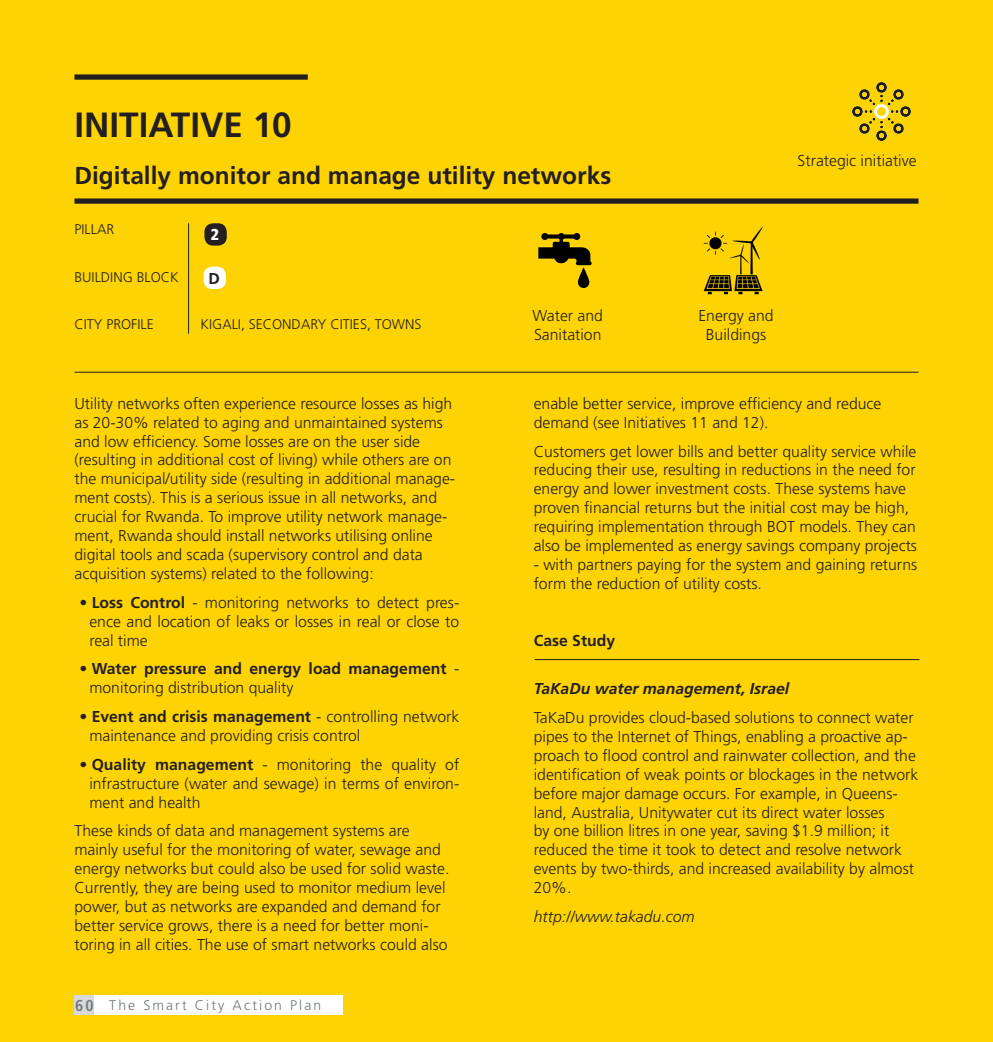
<style>
.page{position:relative;width:993px;height:1042px;background:#fff}
.page>*{position:absolute;margin:0;border:0;box-sizing:border-box;transform-origin:0 0}
.I-_BIG_BOLD{font:700 35px "Frutiger LT Std";color:#231f20}
.I-_BIG_BOLD-2{font:700 24.5px "Frutiger LT Std";color:#231f20}
.I-_BLACK{font:300 15.75px/18.9px "Frutiger LT Std";color:#231f20}
.I-_BLACK-2{font:700 15.75px/18.9px "Frutiger LT Std";color:#231f20}
.I-_BLACK-3{font:italic 700 15.75px "Frutiger LT Std";color:#231f20}
.I-_BLACK-4{font:italic 300 15.75px "Frutiger LT Std";color:#231f20}
.I-_BOLD_Centre{font:700 15.75px "Frutiger LT Std";color:#231f20}
.I-_BOLD_Centre-2{font:900 condensed 15.75px "Frutiger LT Std";color:#fff}
.I-_BLACK-5{font:300 14px "Frutiger LT Std";color:#231f20}
.t1{font:300 14px "Frutiger LT Std";letter-spacing:.15em;color:#73797c}
.s1{font-weight:700}
.s2{font-weight:300}
.s3{font-weight:700;font-stretch:condensed;font-size:15.75px}
</style>
<div class="page">
<div style="left:0;top:0;width:992px;height:1042px;background:#fed303"></div>
<div style="left:74px;top:995px;width:20px;height:19px;background:#d9d9d9"></div>
<div style="left:94px;top:995px;width:248px;height:19px;background:#fff"></div>
<div style="left:74px;top:198px;width:844px;height:6px;background:#231f20"></div>
<div style="left:74px;top:74px;width:234px;height:6px;background:#231f20"></div>
<div style="left:203px;top:267px;width:23px;height:22px;background:#fff;border-radius:9px"></div>
<div style="left:204px;top:223px;width:23px;height:23px;background:#231f20;border-radius:9px"></div>
<img style="left:537px;top:233px;width:55px;height:55px">
<img style="left:695px;top:223px;width:75px;height:75px">
<img style="left:852px;top:83px;width:58px;height:58px">
<hr style="left:534px;top:659px;width:385px;height:1px;background:#231f20">
<hr style="left:188px;top:223px;width:1px;height:111px;background:#231f20">
<hr style="left:74px;top:372px;width:844px;height:1px;background:#231f20">
<p class="I-_BIG_BOLD" style="left:74px;top:104px;width:219px">INITIATIVE 10</p>
<p class="I-_BIG_BOLD-2" style="left:74px;top:161px;width:538px">Digitally monitor and manage utility networks</p>
<p class="I-_BLACK-5" style="left:74px;top:221px;width:41px">PILLAR</p>
<p class="I-_BLACK-5" style="left:74px;top:269px;width:106px">BUILDING BLOCK</p>
<p class="I-_BLACK-5" style="left:74px;top:316px;width:81px">CITY PROFILE</p>
<p class="I-_BLACK-5" style="left:200px;top:316px;width:222px">KIGALI, SECONDARY CITIES, TOWNS</p>
<p class="I-_BOLD_Centre-2" style="left:211px;top:225px;width:10px">2</p>
<p class="I-_BOLD_Centre" style="left:208px;top:269px;width:13px">D</p>
<p class="I-_BLACK" style="left:532px;top:307px;width:72px">Water and<br>Sanitation</p>
<p class="I-_BLACK" style="left:698px;top:307px;width:77px;text-align:center">Energy and<br>Buildings</p>
<p class="I-_BLACK" style="left:797px;top:151px;width:120px">Strategic initiative</p>
<p class="I-_BLACK" style="left:74px;top:394px;width:382px">Utility networks often experience resource losses as high as 20-30% related to aging and unmaintained systems and low efficiency. Some losses are on the user side (resulting in additional cost of living) while others are on the municipal/utility side (resulting in additional manage&shy;ment costs). This is a serious issue in all networks, and crucial for Rwanda. To improve utility network manage&shy;ment, Rwanda should install networks utilising online digital tools and scada (supervisory control and data acquisition systems) related to the following:</p>
<p class="I-_BLACK" style="left:89px;top:593px;width:371px;text-align:justify;text-indent:-10px"><span class="s1">• Loss Control</span> - monitoring networks to detect pres&shy;ence and location of leaks or losses in real or close to real time</p>
<p class="I-_BLACK-2" style="left:89px;top:659px;width:371px;text-indent:-10px">• Water pressure and energy load management <span class="s2">- monitoring distribution quality</span></p>
<p class="I-_BLACK" style="left:89px;top:707px;width:371px;text-indent:-10px"><span class="s1">• Event and crisis management</span> - controlling network maintenance and providing crisis control</p>
<p class="I-_BLACK" style="left:89px;top:755px;width:371px;text-align:justify;text-indent:-10px"><span class="s1">• Quality management</span> - monitoring the quality of infrastructure (water and sewage) in terms of environ&shy;ment and health</p>
<p class="I-_BLACK" style="left:74px;top:822px;width:376px">These kinds of data and management systems are mainly useful for the monitoring of water, sewage and energy networks but could also be used for solid waste.<br>Currently, they are being used to monitor medium level power, but as networks are expanded and demand for better service grows, there is a need for better moni&shy;toring in all cities. The use of smart networks could also</p>
<p class="t1" style="left:75px;top:997px;width:248px"><span class="s3">60</span> The Smart City Action Plan</p>
<p class="I-_BLACK" style="left:533px;top:394px;width:349px">enable better service, improve efficiency and reduce demand (see Initiatives 11 and 12).</p>
<p class="I-_BLACK" style="left:533px;top:442px;width:385px">Customers get lower bills and better quality service while reducing their use, resulting in reductions in the need for energy and lower investment costs. These systems have proven financial returns but the initial cost may be high, requiring implementation through BOT models. They can also be implemented as energy savings company projects</p>
<p class="I-_BLACK" style="left:533px;top:555px;width:385px">- with partners paying for the system and gaining returns form the reduction of utility costs.</p>
<p class="I-_BLACK-2" style="left:533px;top:631px;width:83px">Case Study</p>
<p class="I-_BLACK-3" style="left:533px;top:679px;width:257px">TaKaDu water management, Israel</p>
<p class="I-_BLACK" style="left:533px;top:708px;width:386px">TaKaDu provides cloud-based solutions to connect water pipes to the Internet of Things, enabling a proactive ap&shy;proach to flood control and rainwater collection, and the identification of weak points or blockages in the network before major damage occurs. For example, in Queens&shy;land, Australia, Unitywater cut its direct water losses<br>by one billion litres in one year, saving $1.9 million; it reduced the time it took to detect and resolve network events by two-thirds, and increased availability by almost 20%.</p>
<p class="I-_BLACK-4" style="left:533px;top:907px;width:162px">http://www.takadu.com</p>
</div>
